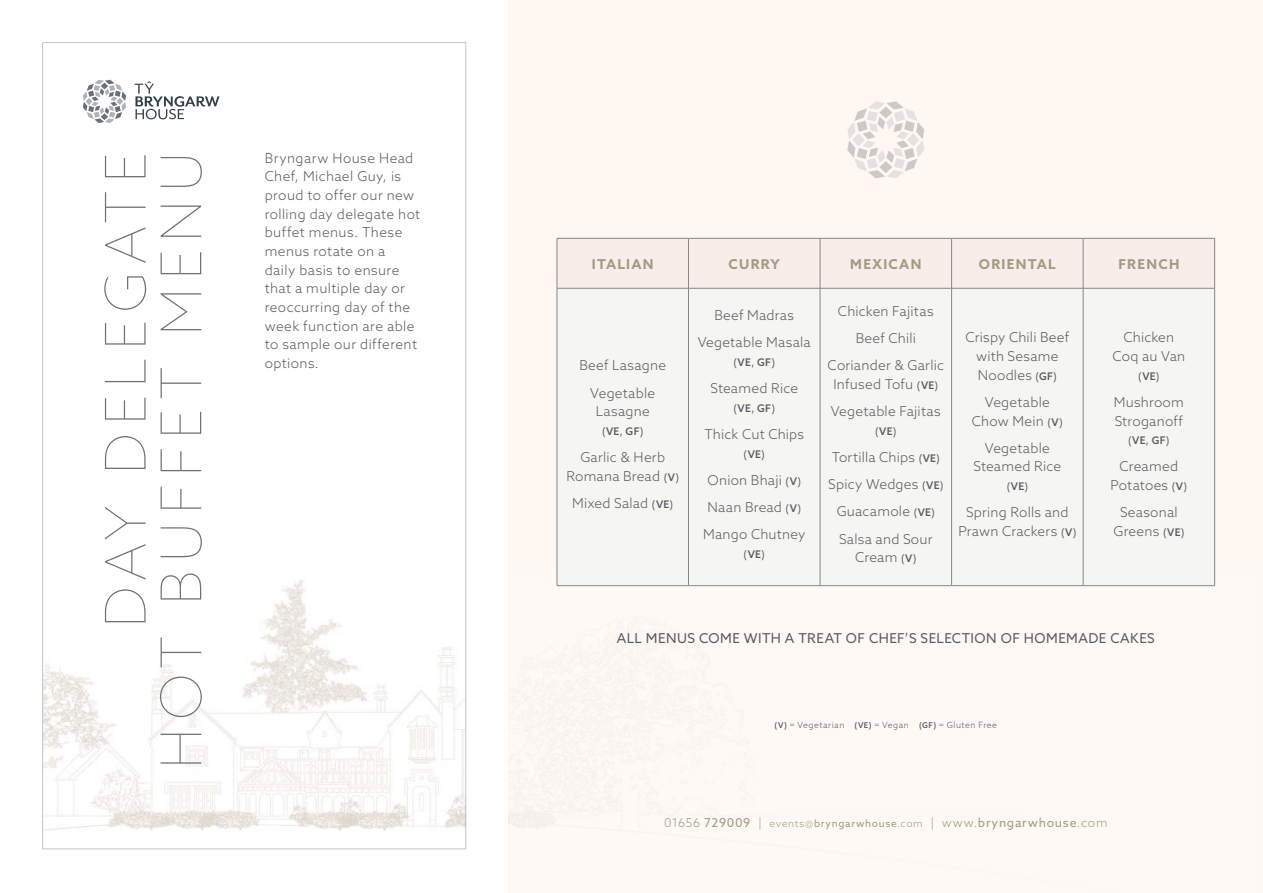
<style>
.page{position:relative;width:1263px;height:893px;background:#fff}
.page>*{position:absolute;margin:0;border:0;box-sizing:border-box;transform-origin:0 0}
.t1{font:100 56.1px/55.7px "Azo Sans";letter-spacing:.12em;color:#6f7174;text-align:right}
.t2{font:300 13.65px/18.6px "Azo Sans";letter-spacing:.02em;color:#585c5f;text-align:center}
.t3{font:13.65px "Azo Sans";letter-spacing:.035em;color:#585c5f}
.t4{font:700 13.65px "Azo Sans";letter-spacing:.095em;color:#a59a83}
.t5{font:12.3px "Azo Sans";letter-spacing:.06em;color:#a59a83}
.t6{font:500 10.5px "Azo Sans";letter-spacing:.035em;color:#585c5f}
.t7{font:10.5px "Azo Sans";color:#585c5f}
.t8{font:300 8.55px "Azo Sans";letter-spacing:.065em;color:#585c5f}
.s1{font-weight:400}
.s2{font-weight:400;font-size:10.5px}
.s3{font-weight:500;font-size:10.5px}
.s4{font-weight:500}
.s5{font-weight:500;font-size:7.95px}
.s6{font-weight:300}
.s7{font-weight:300;font-size:10.2px}
.s8{font-size:10.2px}
</style>
<div class="page">
<svg style="left:43px;top:43px;width:423px;height:806px"></svg>
<div style="left:509px;top:0;width:754px;height:893px;background:#fef7f2"></div>
<svg style="left:83px;top:80px;width:43px;height:43px"></svg>
<svg style="left:135px;top:81px;width:85px;height:38px"></svg>
<div style="left:558px;top:239px;width:656px;height:49px;background:#f9ede9"></div>
<div style="left:689px;top:289px;width:394px;height:296px;background:#f5f5f2"></div>
<hr style="left:557px;top:238px;width:131px;height:1px;background:#858789">
<hr style="left:557px;top:238px;width:1px;height:50px;background:#858789">
<hr style="left:688px;top:238px;width:132px;height:1px;background:#858789">
<hr style="left:688px;top:238px;width:1px;height:50px;background:#858789">
<hr style="left:820px;top:238px;width:131px;height:1px;background:#858789">
<hr style="left:820px;top:238px;width:1px;height:50px;background:#858789">
<hr style="left:951px;top:238px;width:132px;height:1px;background:#858789">
<hr style="left:951px;top:238px;width:1px;height:50px;background:#858789">
<hr style="left:1083px;top:238px;width:132px;height:1px;background:#858789">
<hr style="left:1083px;top:238px;width:1px;height:50px;background:#858789">
<hr style="left:1214px;top:238px;width:1px;height:50px;background:#858789">
<hr style="left:557px;top:288px;width:131px;height:1px;background:#858789">
<hr style="left:557px;top:288px;width:1px;height:297px;background:#858789">
<hr style="left:688px;top:288px;width:132px;height:1px;background:#858789">
<hr style="left:688px;top:288px;width:1px;height:297px;background:#858789">
<hr style="left:820px;top:288px;width:131px;height:1px;background:#858789">
<hr style="left:820px;top:288px;width:1px;height:297px;background:#858789">
<hr style="left:951px;top:288px;width:132px;height:1px;background:#858789">
<hr style="left:951px;top:288px;width:1px;height:297px;background:#858789">
<hr style="left:1083px;top:288px;width:132px;height:1px;background:#858789">
<hr style="left:1083px;top:288px;width:1px;height:297px;background:#858789">
<hr style="left:1214px;top:288px;width:1px;height:297px;background:#858789">
<hr style="left:557px;top:585px;width:131px;height:1px;background:#858789">
<hr style="left:688px;top:585px;width:132px;height:1px;background:#858789">
<hr style="left:820px;top:585px;width:131px;height:1px;background:#858789">
<hr style="left:951px;top:585px;width:132px;height:1px;background:#858789">
<hr style="left:1083px;top:585px;width:132px;height:1px;background:#858789">
<svg style="left:847px;top:101px;width:77px;height:77px"></svg>
<h1 class="t1" style="left:97px;top:769px;width:619px;rotate:-90deg">DAY DELEGATE<br>HOT BUFFET MENU</h1>
<p class="t2" style="left:265px;top:148px;width:157px;text-align:left">Bryngarw House Head<br>Chef, Michael Guy, is proud to offer our new rolling day delegate hot buffet menus. These menus rotate on a<br>daily basis to ensure that a multiple day or reoccurring day of the week function are able to sample our different options.</p>
<p class="t4" style="left:592px;top:255px;width:63px">ITALIAN</p>
<p class="t4" style="left:728px;top:255px;width:53px">CURRY</p>
<p class="t4" style="left:850px;top:255px;width:73px">MEXICAN</p>
<p class="t4" style="left:979px;top:255px;width:78px">ORIENTAL</p>
<p class="t4" style="left:1118px;top:255px;width:63px">FRENCH</p>
<p class="t2" style="left:579px;top:352px;width:88px;line-height:27.2px">Beef Lasagne<br>Vegetable</p>
<p class="t2" style="left:596px;top:402px;width:55px">Lasagne</p>
<p class="t6" style="left:602px;top:424px;width:43px"><span class="s1">(</span>VE<span class="s1">,</span> GF<span class="s1">)</span></p>
<p class="t2" style="left:566px;top:448px;width:114px">Garlic &amp; Herb<br>Romana Bread <span class="s2">(</span><span class="s3">V</span><span class="s2">)</span></p>
<p class="t2" style="left:572px;top:494px;width:102px">Mixed Salad <span class="s2">(</span><span class="s3">VE</span><span class="s2">)</span></p>
<p class="t2" style="left:698px;top:302px;width:115px;line-height:27.2px">Beef Madras<br>Vegetable Masala</p>
<p class="t6" style="left:733px;top:355px;width:43px"><span class="s1">(</span>VE<span class="s1">,</span> GF<span class="s1">)</span></p>
<p class="t2" style="left:710px;top:379px;width:89px">Steamed Rice</p>
<p class="t6" style="left:733px;top:401px;width:43px"><span class="s1">(</span>VE<span class="s1">,</span> GF<span class="s1">)</span></p>
<p class="t2" style="left:704px;top:425px;width:101px">Thick Cut Chips</p>
<p class="t7" style="left:744px;top:447px;width:23px">(<span class="s4">VE</span>)</p>
<p class="t2" style="left:703px;top:466px;width:104px;line-height:27.2px">Onion Bhaji <span class="s2">(</span><span class="s3">V</span><span class="s2">)<br></span>Naan Bread <span class="s2">(</span><span class="s3">V</span><span class="s2">)<br></span>Mango Chutney</p>
<p class="t7" style="left:744px;top:547px;width:23px">(<span class="s4">VE</span>)</p>
<p class="t2" style="left:828px;top:297px;width:118px;line-height:27.2px">Chicken Fajitas<br>Beef Chili<br>Coriander &amp; Garlic</p>
<p class="t2" style="left:831px;top:370px;width:111px;line-height:27.2px;text-align:left">Infused Tofu <span class="s2">(</span><span class="s3">VE</span><span class="s2">)<br></span>Vegetable Fajitas</p>
<p class="t7" style="left:875px;top:424px;width:23px">(<span class="s4">VE</span>)</p>
<p class="t2" style="left:828px;top:443px;width:117px;line-height:27.2px">Tortilla Chips <span class="s2">(</span><span class="s3">VE</span><span class="s2">)<br></span>Spicy Wedges <span class="s2">(</span><span class="s3">VE</span><span class="s2">)<br></span>Guacamole <span class="s2">(</span><span class="s3">VE</span><span class="s2">)<br></span>Salsa and Sour</p>
<p class="t2" style="left:855px;top:548px;width:63px">Cream <span class="s2">(</span><span class="s3">V</span><span class="s2">)</span></p>
<p class="t2" style="left:965px;top:328px;width:105px">Crispy Chili Beef with Sesame<br>Noodles <span class="s2">(</span><span class="s3">GF</span><span class="s2">)</span></p>
<p class="t2" style="left:972px;top:393px;width:92px">Vegetable<br>Chow Mein <span class="s2">(</span><span class="s3">V</span><span class="s2">)</span></p>
<p class="t2" style="left:973px;top:438px;width:89px">Vegetable<br>Steamed Rice</p>
<p class="t7" style="left:1007px;top:479px;width:23px">(<span class="s4">VE</span>)</p>
<p class="t2" style="left:958px;top:503px;width:120px">Spring Rolls and<br>Prawn Crackers <span class="s2">(</span><span class="s3">V</span><span class="s2">)</span></p>
<p class="t2" style="left:1112px;top:328px;width:74px">Chicken<br>Coq au Van</p>
<p class="t7" style="left:1138px;top:369px;width:23px">(<span class="s4">VE</span>)</p>
<p class="t2" style="left:1114px;top:393px;width:72px;text-align:left">Mushroom<br>Stroganoff</p>
<p class="t6" style="left:1128px;top:434px;width:43px"><span class="s1">(</span>VE<span class="s1">,</span> GF<span class="s1">)</span></p>
<p class="t2" style="left:1110px;top:457px;width:78px">Creamed<br>Potatoes <span class="s2">(</span><span class="s3">V</span><span class="s2">)</span></p>
<p class="t2" style="left:1113px;top:503px;width:72px">Seasonal<br>Greens <span class="s2">(</span><span class="s3">VE</span><span class="s2">)</span></p>
<p class="t3" style="left:617px;top:630px;width:539px">ALL MENUS COME WITH A TREAT OF CHEF’S SELECTION OF HOMEMADE CAKES</p>
<p class="t8" style="left:774px;top:720px;width:224px"><span class="s5">(V)</span> = Vegetarian <span class="s5">(VE)</span> = Vegan <span class="s5">(GF)</span> = Gluten Free</p>
<p class="t5" style="left:664px;top:814px;width:445px"><span class="s6">01656</span> 729009 <span class="s6">|</span> <span class="s7">events@</span><span class="s8">bryngarwhouse</span><span class="s7">.com</span> <span class="s6">| www.</span>bryngarwhouse<span class="s6">.com</span></p>
</div>
